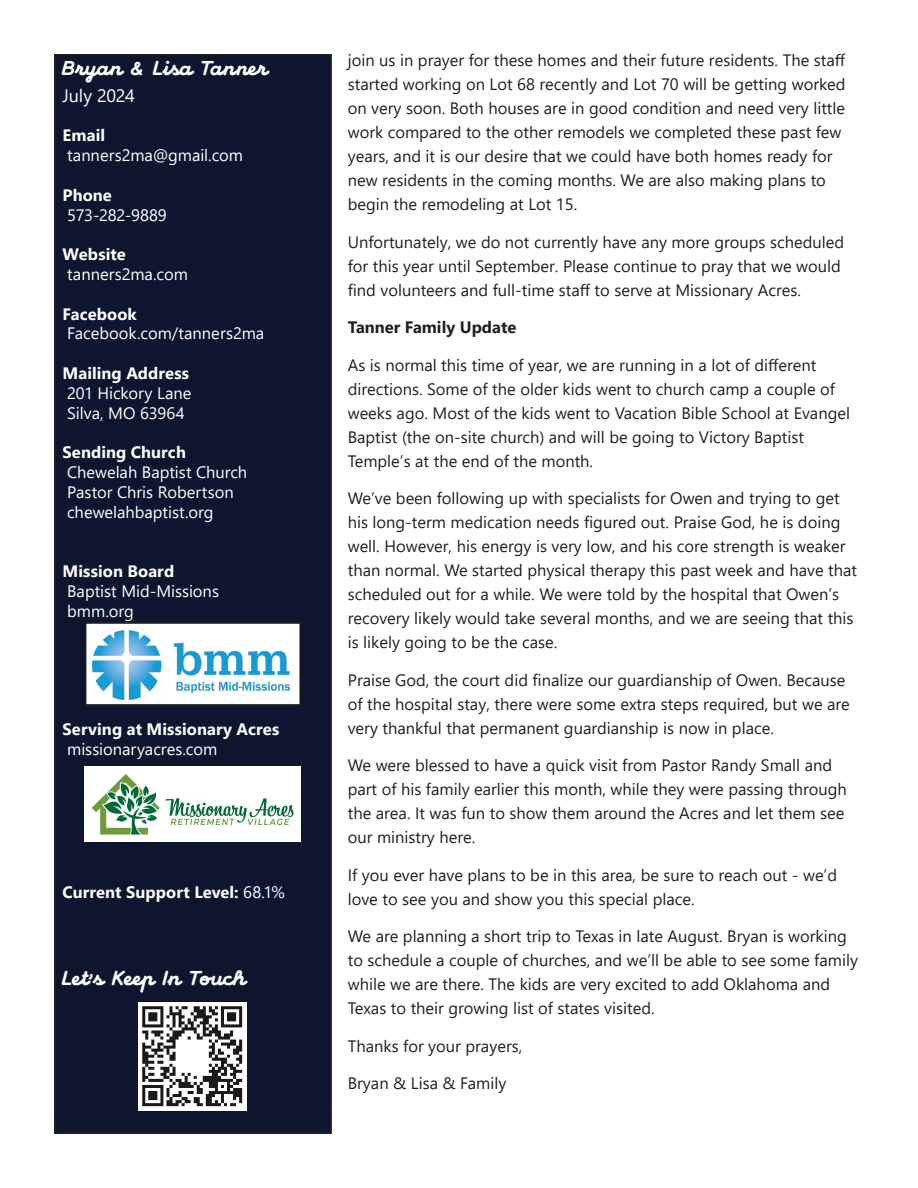
<style>
.page{position:relative;width:918px;height:1188px;background:#fff}
.page>*{position:absolute;margin:0;border:0;box-sizing:border-box;transform-origin:0 0}
.t1{font:italic 900 22.5px "Memimas Pro";letter-spacing:.005em;color:#fff}
.t2{font:18px "Segoe UI";letter-spacing:-.01em;color:#fff}
.t3{font:16.5px/24px "Segoe UI";color:#231f20}
.t4{font:16.5px "Segoe UI";color:#fff}
.t5{font:700 16.5px "Segoe UI";letter-spacing:.005em;color:#fff}
.t6{font:700 16.5px "Segoe UI";color:#231f20}
.s1{font-weight:400}
</style>
<div class="page">
<div style="left:55px;top:55px;width:276px;height:1078px;background:#0d152f"></div>
<div style="left:54px;top:54px;width:278px;height:1080px;border:2px solid #231f20"></div>
<div style="left:86px;top:623px;width:214px;height:82px;background:#fff"></div>
<div style="left:85px;top:622px;width:216px;height:84px;border:2px solid #231f20"></div>
<img style="left:93px;top:631px;width:196px;height:69px">
<img style="left:139px;top:1002px;width:108px;height:108px">
<img style="left:85px;top:766px;width:216px;height:76px">
<p class="t1" style="left:63px;top:54px;width:207px">Bryan &amp; Lisa Tanner</p>
<p class="t2" style="left:63px;top:78px;width:74px">July 2024</p>
<p class="t5" style="left:63px;top:120px;width:44px">Email</p>
<p class="t4" style="left:67px;top:140px;width:177px">tanners2ma@gmail.com</p>
<p class="t5" style="left:63px;top:179px;width:51px">Phone</p>
<p class="t4" style="left:67px;top:199px;width:101px">573-282-9889</p>
<p class="t5" style="left:63px;top:239px;width:65px">Website</p>
<p class="t4" style="left:67px;top:259px;width:122px">tanners2ma.com</p>
<p class="t5" style="left:63px;top:298px;width:76px">Facebook</p>
<p class="t4" style="left:67px;top:318px;width:199px">Facebook.com/tanners2ma</p>
<p class="t5" style="left:63px;top:358px;width:128px">Mailing Address</p>
<p class="t4" style="left:67px;top:377px;width:126px">201 Hickory Lane</p>
<p class="t4" style="left:67px;top:397px;width:119px">Silva, MO 63964</p>
<p class="t5" style="left:63px;top:437px;width:125px">Sending Church</p>
<p class="t4" style="left:67px;top:457px;width:182px">Chewelah Baptist Church</p>
<p class="t4" style="left:67px;top:476px;width:168px">Pastor Chris Robertson</p>
<p class="t4" style="left:67px;top:496px;width:148px">chewelahbaptist.org</p>
<p class="t5" style="left:63px;top:556px;width:113px">Mission Board</p>
<p class="t4" style="left:67px;top:575px;width:153px">Baptist Mid-Missions</p>
<p class="t4" style="left:67px;top:595px;width:68px">bmm.org</p>
<p class="t5" style="left:63px;top:714px;width:218px">Serving at Missionary Acres</p>
<p class="t4" style="left:67px;top:734px;width:152px">missionaryacres.com</p>
<p class="t5" style="left:63px;top:876px;width:224px">Current Support Level: <span class="s1">68.1%</span></p>
<p class="t1" style="left:63px;top:964px;width:185px">Let’s Keep In Touch</p>
<p class="t3" style="left:348px;top:47px;width:499px">join us in prayer for these homes and their future residents. The staff started working on Lot 68 recently and Lot 70 will be getting worked on very soon. Both houses are in good condition and need very little work compared to the other remodels we completed these past few years, and it is our desire that we could have both homes ready for new residents in the coming months. We are also making plans to begin the remodeling at Lot 15.</p>
<p class="t3" style="left:348px;top:228px;width:498px">Unfortunately, we do not currently have any more groups scheduled for this year until September. Please continue to pray that we would find volunteers and full-time staff to serve at Missionary Acres.</p>
<p class="t6" style="left:348px;top:312px;width:170px">Tanner Family Update</p>
<p class="t3" style="left:348px;top:351px;width:504px">As is normal this time of year, we are running in a lot of different directions. Some of the older kids went to church camp a couple of weeks ago. Most of the kids went to Vacation Bible School at Evangel Baptist (the on-site church) and will be going to Victory Baptist Temple’s at the end of the month.</p>
<p class="t3" style="left:348px;top:485px;width:511px">We’ve been following up with specialists for Owen and trying to get his long-term medication needs figured out. Praise God, he is doing well. However, his energy is very low, and his core strength is weaker than normal. We started physical therapy this past week and have that scheduled out for a while. We were told by the hospital that Owen’s recovery likely would take several months, and we are seeing that this is likely going to be the case.</p>
<p class="t3" style="left:348px;top:666px;width:504px">Praise God, the court did finalize our guardianship of Owen. Because of the hospital stay, there were some extra steps required, but we are very thankful that permanent guardianship is now in place.</p>
<p class="t3" style="left:348px;top:752px;width:501px">We were blessed to have a quick visit from Pastor Randy Small and part of his family earlier this month, while they were passing through the area. It was fun to show them around the Acres and let them see our ministry here.</p>
<p class="t3" style="left:348px;top:861px;width:491px">If you ever have plans to be in this area, be sure to reach out - we’d love to see you and show you this special place.</p>
<p class="t3" style="left:348px;top:923px;width:512px">We are planning a short trip to Texas in late August. Bryan is working to schedule a couple of churches, and we’ll be able to see some family while we are there. The kids are very excited to add Oklahoma and Texas to their growing list of states visited.</p>
<p class="t3" style="left:348px;top:1032px;width:176px">Thanks for your prayers,</p>
<p class="t3" style="left:348px;top:1070px;width:160px">Bryan &amp; Lisa &amp; Family</p>
</div>
